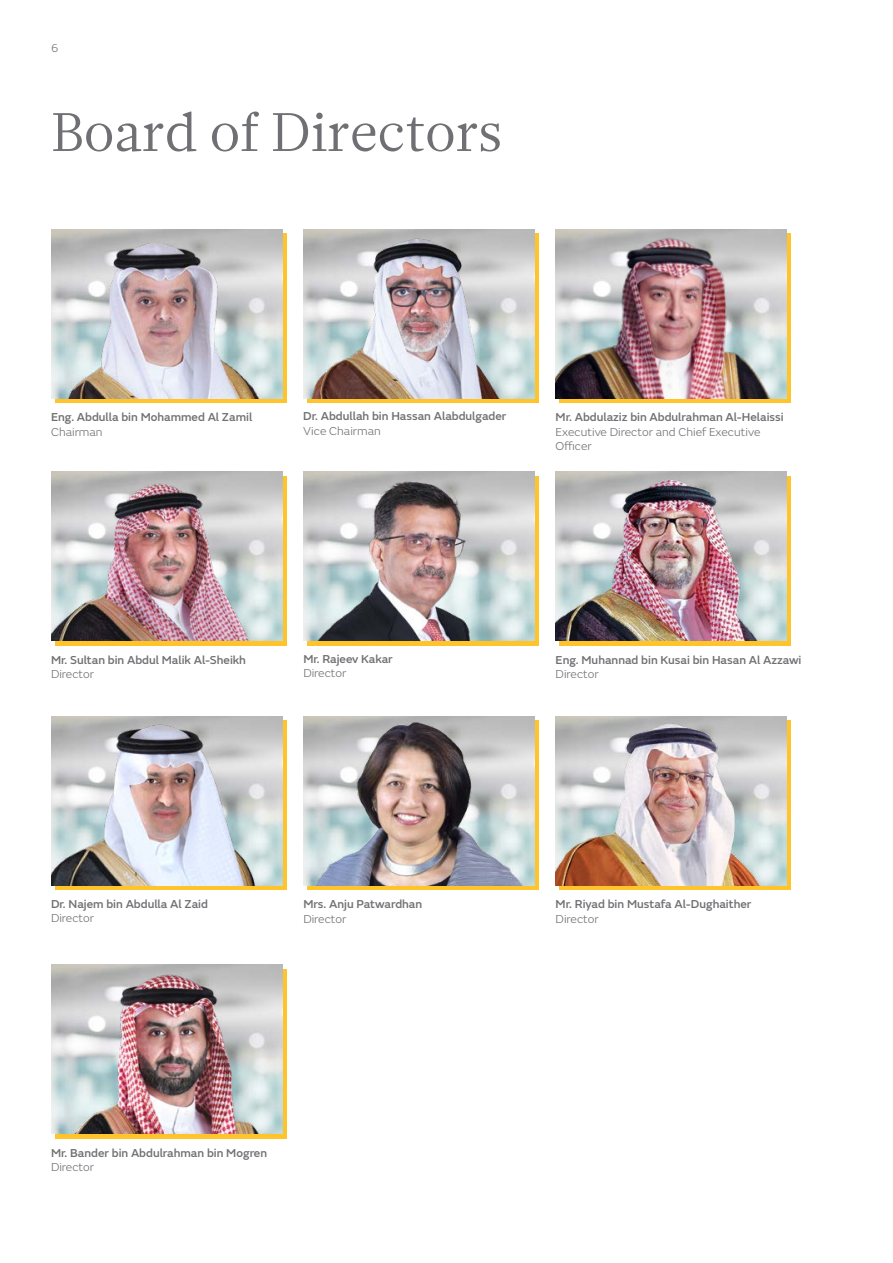
<style>
.page{position:relative;width:893px;height:1263px;background:#fff}
.page>*{position:absolute;margin:0;border:0;box-sizing:border-box;transform-origin:0 0}
.t1{font:54px "Glosa";color:#707074}
.t2{font:500 12px "FS Emeric";color:#707074}
.t3{font:300 12px/14.4px "FS Emeric";color:#707074}
</style>
<div class="page">
<div style="left:55px;top:234px;width:231px;height:169px;background:#ffc429"></div>
<img style="left:51px;top:230px;width:13px;height:169px">
<div style="left:55px;top:476px;width:231px;height:169px;background:#ffc429"></div>
<img style="left:51px;top:472px;width:231px;height:169px">
<img style="left:64px;top:230px;width:218px;height:169px">
<div style="left:560px;top:234px;width:231px;height:169px;background:#ffc429"></div>
<img style="left:556px;top:230px;width:231px;height:169px">
<div style="left:308px;top:234px;width:231px;height:169px;background:#ffc429"></div>
<img style="left:303px;top:230px;width:231px;height:169px">
<div style="left:55px;top:720px;width:231px;height:169px;background:linear-gradient(to right,#ffc429,#ffc429)"></div>
<img style="left:51px;top:716px;width:231px;height:169px">
<div style="left:308px;top:476px;width:231px;height:169px;background:#ffc429"></div>
<img style="left:303px;top:472px;width:231px;height:169px">
<svg style="left:308px;top:720px;width:231px;height:169px;fill:#ffc429"></svg>
<img style="left:303px;top:716px;width:231px;height:169px">
<div style="left:560px;top:720px;width:231px;height:169px;background:linear-gradient(to right,#ffc429,#ffc429)"></div>
<img style="left:556px;top:719px;width:231px;height:166px">
<div style="left:55px;top:969px;width:231px;height:169px;background:#ffc429"></div>
<img style="left:51px;top:965px;width:231px;height:169px">
<img style="left:64px;top:965px;width:216px;height:169px">
<div style="left:560px;top:476px;width:231px;height:169px;background:#ffc429"></div>
<img style="left:556px;top:472px;width:231px;height:169px">
<p class="t3" style="left:51px;top:40px;width:9px">6</p>
<h1 class="t1" style="left:51px;top:97px;width:452px">Board of Directors</h1>
<p class="t2" style="left:51px;top:408px;width:203px">Eng. Abdulla bin Mohammed Al Zamil</p>
<p class="t3" style="left:51px;top:424px;width:53px">Chairman</p>
<p class="t2" style="left:303px;top:407px;width:205px">Dr. Abdullah bin Hassan Alabdulgader</p>
<p class="t3" style="left:303px;top:423px;width:79px">Vice Chairman</p>
<p class="t2" style="left:556px;top:408px;width:230px">Mr. Abdulaziz bin Abdulrahman Al-Helaissi</p>
<p class="t3" style="left:556px;top:424px;width:206px">Executive Director and Chief Executive<br>Officer</p>
<p class="t2" style="left:51px;top:651px;width:196px">Mr. Sultan bin Abdul Malik Al-Sheikh</p>
<p class="t3" style="left:51px;top:666px;width:45px">Director</p>
<p class="t2" style="left:303px;top:650px;width:91px">Mr. Rajeev Kakar</p>
<p class="t3" style="left:303px;top:665px;width:45px">Director</p>
<p class="t2" style="left:556px;top:651px;width:247px">Eng. Muhannad bin Kusai bin Hasan Al Azzawi</p>
<p class="t3" style="left:556px;top:666px;width:45px">Director</p>
<p class="t2" style="left:51px;top:895px;width:159px">Dr. Najem bin Abdulla Al Zaid</p>
<p class="t3" style="left:51px;top:911px;width:45px">Director</p>
<p class="t2" style="left:303px;top:895px;width:120px">Mrs. Anju Patwardhan</p>
<p class="t3" style="left:303px;top:911px;width:45px">Director</p>
<p class="t2" style="left:556px;top:895px;width:197px">Mr. Riyad bin Mustafa Al-Dughaither</p>
<p class="t3" style="left:556px;top:911px;width:45px">Director</p>
<p class="t2" style="left:51px;top:1144px;width:218px">Mr. Bander bin Abdulrahman bin Mogren</p>
<p class="t3" style="left:51px;top:1159px;width:45px">Director</p>
</div>
